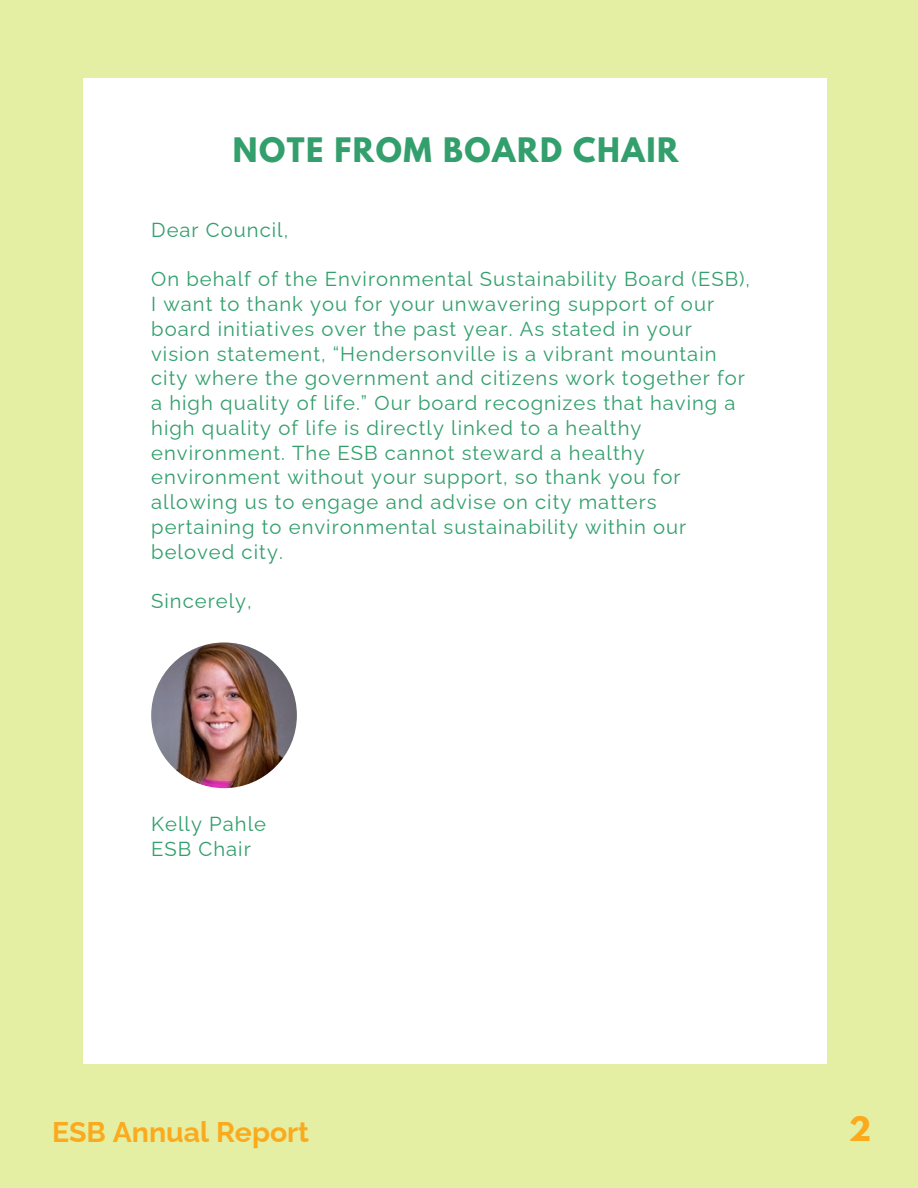
<style>
.page{position:relative;width:918px;height:1188px;background:#e5efa3}
.page>*{position:absolute;margin:0;border:0;box-sizing:border-box;transform-origin:0 0}
.t1{font:700 29.85px "League Spartan";letter-spacing:.05em;color:#329f6c}
.t2{font:700 29.85px "League Spartan";color:#fbaa1d}
.t3{font:700 28.5px "Raleway";color:#fbaa1d}
.t4{font:20.25px/24.8px "Raleway";letter-spacing:.05em;color:#329f6c}
</style>
<div class="page">
<div style="left:83px;top:78px;width:743px;height:986px;background:#fff"></div>
<img style="left:151px;top:642px;width:146px;height:146px;border-radius:50%">
<p class="t1" style="left:233px;top:135px;width:447px">NOTE FROM BOARD CHAIR</p>
<h1 class="t4" style="left:151px;top:217px;width:139px">Dear Council,</h1>
<p class="t4" style="left:151px;top:267px;width:601px">On behalf of the Environmental Sustainability Board (ESB), I want to thank you for your unwavering support of our board initiatives over the past year. As stated in your vision statement, “Hendersonville is a vibrant mountain city where the government and citizens work together for a high quality of life.” Our board recognizes that having a high quality of life is directly linked to a healthy environment. The ESB cannot steward a healthy environment without your support, so thank you for allowing us to engage and advise on city matters pertaining to environmental sustainability within our beloved city.</p>
<p class="t4" style="left:151px;top:589px;width:102px">Sincerely,</p>
<p class="t4" style="left:151px;top:811px;width:117px">Kelly Pahle</p>
<p class="t4" style="left:151px;top:836px;width:101px">ESB Chair</p>
<h2 class="t3" style="left:52px;top:1115px;width:259px">ESB Annual Report</h2>
<p class="t2" style="left:849px;top:1114px;width:24px">2</p>
</div>
